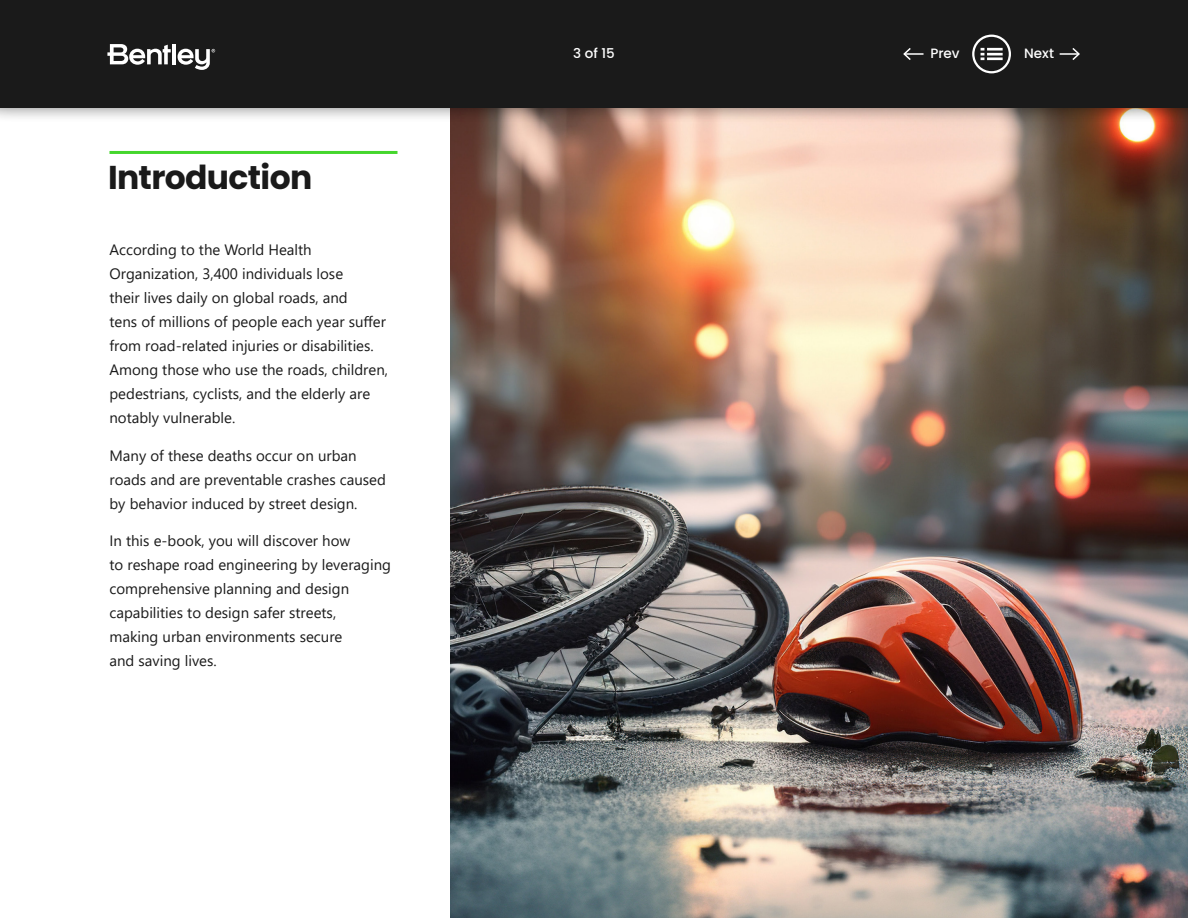
<style>
.page{position:relative;width:1188px;height:918px;background:#fff}
.page>*{position:absolute;margin:0;border:0;box-sizing:border-box;transform-origin:0 0}
.t1{font:700 33px "Poppins";letter-spacing:-.02em;color:#1a1a1a}
.t2{font:15px/24px "Segoe UI";color:#1a1a1a}
.t3{font:500 13.5px "Poppins";color:#fff}
</style>
<div class="page">
<img style="left:450px;top:123px;width:738px;height:795px">
<hr style="left:110px;top:151px;width:288px;height:3px;background:#44d62c">
<div style="left:0;top:0;width:1188px;height:123px;background:#000;opacity:.75"></div>
<div style="left:0;top:0;width:1188px;height:108px;background:#1a1a1a"></div>
<svg style="left:107px;top:44px;width:64px;height:21px"></svg>
<hr style="left:172px;top:44px;width:4px;height:20px;background:#fff">
<svg style="left:178px;top:49px;width:37px;height:21px"></svg>
<hr style="left:904px;top:53px;width:20px;height:2px;background:#fff">
<svg style="left:903px;top:48px;width:9px;height:12px"></svg>
<svg style="left:1060px;top:48px;width:20px;height:12px"></svg>
<svg style="left:972px;top:35px;width:39px;height:38px"></svg>
<h1 class="t1" style="left:108px;top:158px;width:206px">Introduction</h1>
<p class="t2" style="left:110px;top:236px;width:280px">According to the World Health Organization, 3,400 individuals lose<br>their lives daily on global roads, and<br>tens of millions of people each year suffer from road-related injuries or disabilities.<br>Among those who use the roads, children, pedestrians, cyclists, and the elderly are notably vulnerable.</p>
<p class="t2" style="left:110px;top:442px;width:278px">Many of these deaths occur on urban roads and are preventable crashes caused by behavior induced by street design.</p>
<p class="t2" style="left:110px;top:527px;width:283px">In this e-book, you will discover how<br>to reshape road engineering by leveraging comprehensive planning and design capabilities to design safer streets,<br>making urban environments secure<br>and saving lives.</p>
<p class="t3" style="left:573px;top:46px;width:43px">3 of 15</p>
<p class="t3" style="left:930px;top:46px;width:31px">Prev</p>
<p class="t3" style="left:1024px;top:46px;width:31px">Next</p>
</div>
